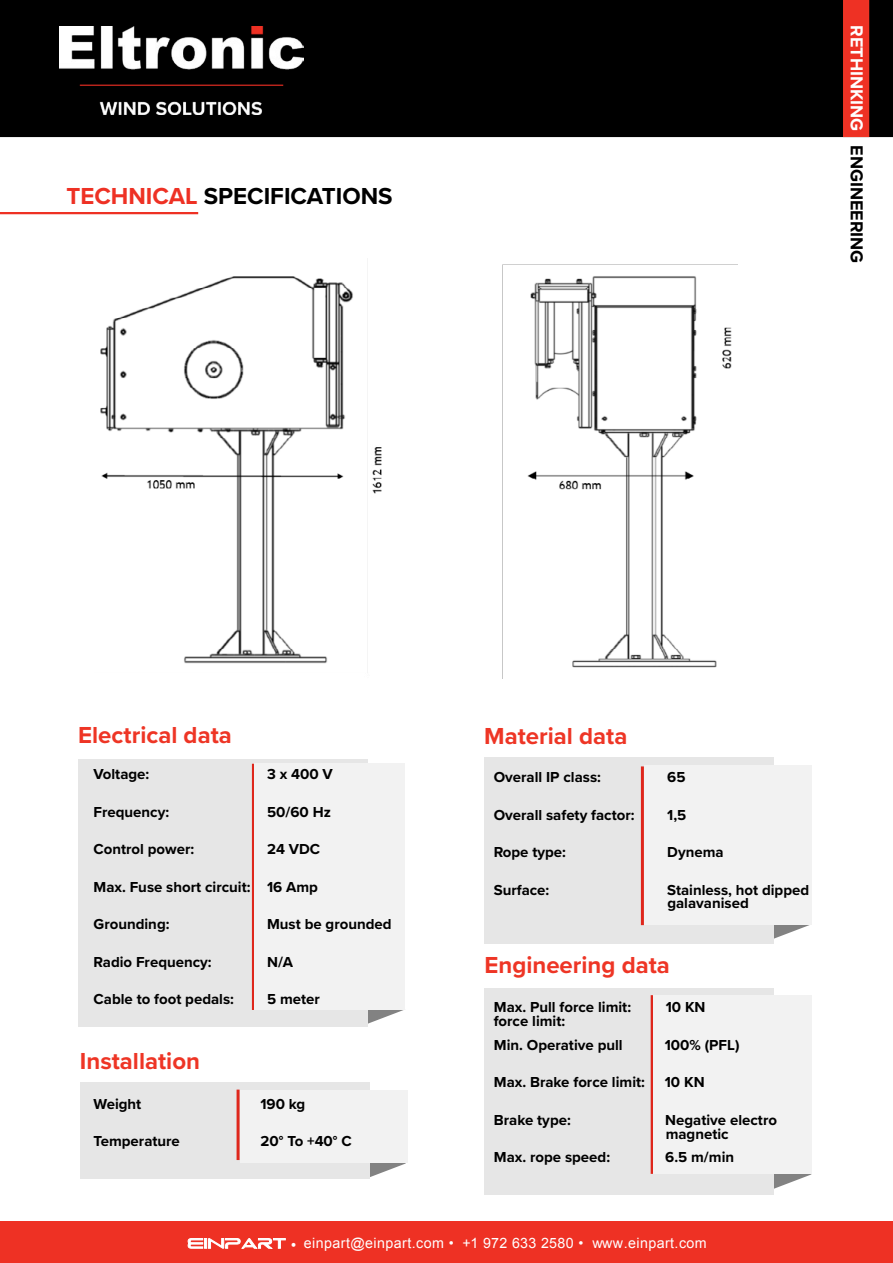
<style>
.page{position:relative;width:893px;height:1263px;background:#fff}
.page>*{position:absolute;margin:0;border:0;box-sizing:border-box;transform-origin:0 0}
.t1{font:700 24px "Proxima Nova";color:#ee3525}
.t2{font:700 24px "Proxima Nova";color:#000}
.t3{font:700 18px "Proxima Nova";color:#000}
.t4{font:700 15px/13.5px "Proxima Nova";color:#000}
.t5{font:14.25px "Arial";letter-spacing:.03em;color:#fff}
.s1{color:#ee3124}
.s2{color:#fff}
.s3{font-family:"The Rave Is In Your Pants"}
.s4{font-family:"Minion Pro";font-weight:700}
</style>
<div class="page">
<div style="left:0;top:0;width:893px;height:137px;background:#000"></div>
<div style="left:843px;top:0;width:26px;height:137px;background:#ee3124"></div>
<img style="left:59px;top:26px;width:244px;height:88px">
<div style="left:0;top:1221px;width:893px;height:42px;background:#ee3124"></div>
<hr style="left:0;top:212px;width:198px;height:2px;background:#ee3124">
<svg style="left:368px;top:1010px;width:36px;height:14px"></svg>
<div style="left:78px;top:759px;width:290px;height:268px;background:#e6e6e6"></div>
<hr style="left:252px;top:764px;width:3px;height:246px;background:#df271c">
<div style="left:254px;top:764px;width:151px;height:246px;background:#f2f2f2"></div>
<svg style="left:369px;top:1163px;width:37px;height:15px"></svg>
<div style="left:80px;top:1082px;width:289px;height:96px;background:#e6e6e6"></div>
<hr style="left:237px;top:1089px;width:3px;height:71px;background:#df271c">
<div style="left:240px;top:1091px;width:167px;height:72px;background:#f2f2f2"></div>
<svg style="left:774px;top:925px;width:36px;height:14px"></svg>
<div style="left:484px;top:758px;width:290px;height:186px;background:#e6e6e6"></div>
<hr style="left:641px;top:766px;width:3px;height:159px;background:#df271c">
<div style="left:644px;top:765px;width:168px;height:160px;background:#f2f2f2"></div>
<img style="left:100px;top:264px;width:638px;height:415px">
<svg style="left:774px;top:1174px;width:37px;height:15px"></svg>
<div style="left:484px;top:988px;width:290px;height:206px;background:#e6e6e6"></div>
<hr style="left:651px;top:995px;width:3px;height:179px;background:#df271c">
<div style="left:653px;top:995px;width:159px;height:179px;background:#f2f2f2"></div>
<h1 class="t2" style="left:66px;top:178px;width:328px"><span class="s1">TECHNICAL</span> SPECIFICATIONS</h1>
<p class="t3" style="left:870px;top:25px;width:240px;rotate:90deg"><span class="s2">RETHINKING</span> ENGINEERING</p>
<h1 class="t1" style="left:78px;top:717px;width:155px">Electrical data</h1>
<p class="t4" style="left:94px;top:767px;width:57px">Voltage:</p>
<p class="t4" style="left:267px;top:767px;width:67px">3 x 400 V</p>
<p class="t4" style="left:94px;top:805px;width:77px">Frequency:</p>
<p class="t4" style="left:267px;top:805px;width:65px">50/60 Hz</p>
<p class="t4" style="left:94px;top:842px;width:102px">Control power:</p>
<p class="t4" style="left:267px;top:842px;width:55px">24 VDC</p>
<p class="t4" style="left:94px;top:880px;width:226px">Max. Fuse short circuit: 16 Amp</p>
<p class="t4" style="left:94px;top:917px;width:77px">Grounding:</p>
<p class="t4" style="left:267px;top:917px;width:126px">Must be grounded</p>
<p class="t4" style="left:94px;top:955px;width:120px">Radio Frequency:</p>
<p class="t4" style="left:267px;top:955px;width:28px">N/A</p>
<p class="t4" style="left:94px;top:992px;width:142px">Cable to foot pedals:</p>
<p class="t4" style="left:267px;top:992px;width:54px">5 meter</p>
<h1 class="t1" style="left:80px;top:1043px;width:122px">Installation</h1>
<p class="t4" style="left:94px;top:1096px;width:49px">Weight</p>
<p class="t4" style="left:260px;top:1096px;width:46px">190 kg</p>
<p class="t4" style="left:94px;top:1134px;width:88px">Temperature</p>
<p class="t4" style="left:261px;top:1134px;width:93px">20° To +40° C</p>
<h1 class="t1" style="left:484px;top:718px;width:145px">Material data</h1>
<p class="t4" style="left:494px;top:770px;width:109px">Overall IP class:</p>
<p class="t4" style="left:667px;top:770px;width:20px">65</p>
<p class="t4" style="left:494px;top:808px;width:142px">Overall safety factor:</p>
<p class="t4" style="left:667px;top:808px;width:21px">1,5</p>
<p class="t4" style="left:494px;top:845px;width:74px">Rope type:</p>
<p class="t4" style="left:667px;top:845px;width:58px">Dynema</p>
<p class="t4" style="left:494px;top:883px;width:57px">Surface:</p>
<p class="t4" style="left:667px;top:883px;width:144px">Stainless, hot dipped</p>
<p class="t4" style="left:667px;top:896px;width:83px">galavanised</p>
<h1 class="t1" style="left:484px;top:947px;width:187px">Engineering data</h1>
<p class="t4" style="left:494px;top:1014px;width:73px">force limit:</p>
<p class="t4" style="left:665px;top:1038px;width:76px">100% (PFL)</p>
<p class="t4" style="left:665px;top:1075px;width:41px">10 KN</p>
<p class="t4" style="left:665px;top:1113px;width:113px">Negative electro magnetic</p>
<p class="t4" style="left:665px;top:1150px;width:70px">6.5 m/min</p>
<p class="t4" style="left:494px;top:1000px;width:139px">Max. Pull force limit:</p>
<p class="t4" style="left:666px;top:1000px;width:41px">10 KN</p>
<p class="t4" style="left:494px;top:1037px;width:130px">Min. Operative pull</p>
<p class="t4" style="left:494px;top:1075px;width:153px">Max. Brake force limit:</p>
<p class="t4" style="left:494px;top:1112px;width:78px">Brake type:</p>
<p class="t4" style="left:494px;top:1150px;width:118px">Max. rope speed:</p>
<p class="t5" style="left:188px;top:1234px;width:520px"><span class="s3">EINPART</span> <span class="s4">•</span> einpart@einpart.com • +1 972 633 2580 • www.einpart.com</p>
</div>
